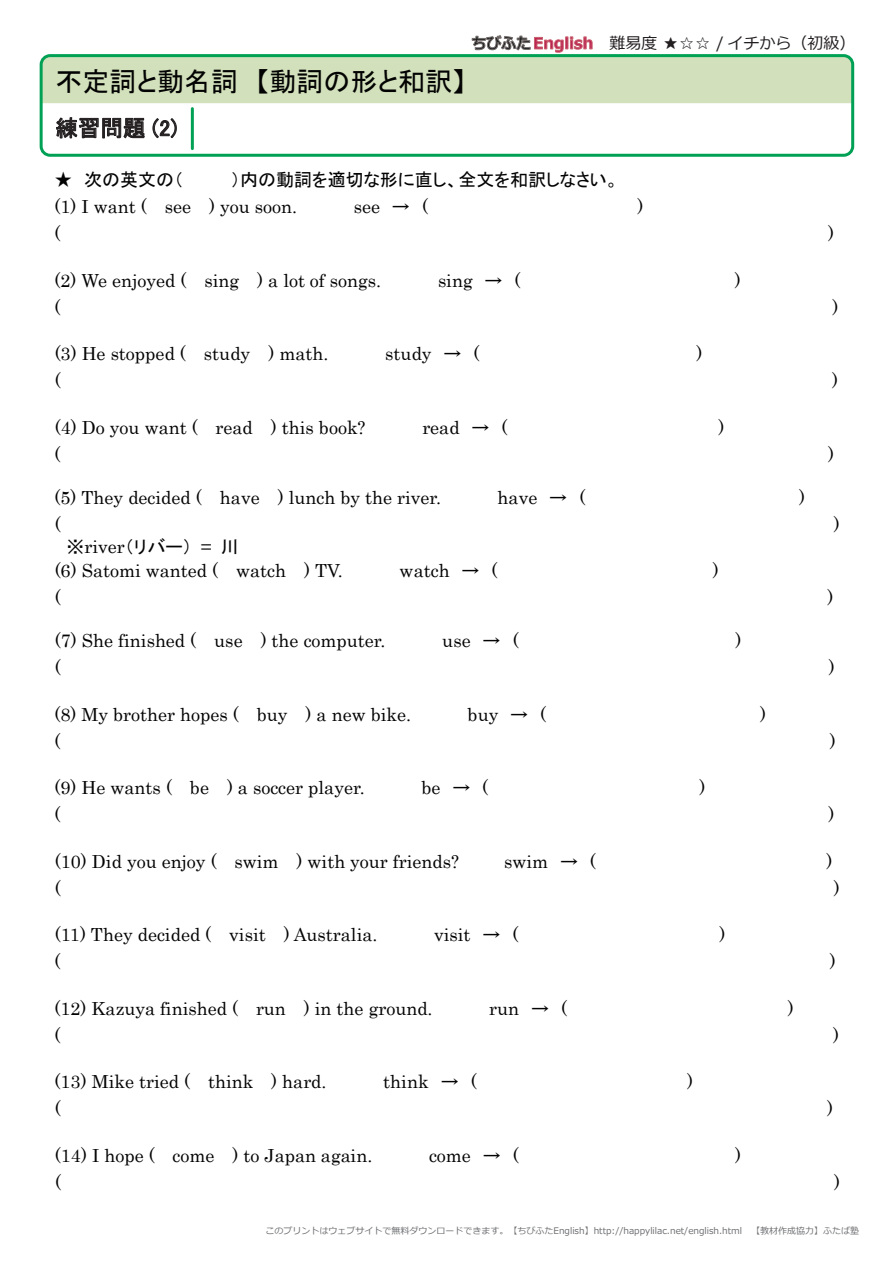
<style>
.page{position:relative;width:893px;height:1263px;background:#fff}
.page>*{position:absolute;margin:0;border:0;box-sizing:border-box;transform-origin:0 0}
.t1{font:27px "MS P Gothic";color:#030303}
.t2{font:22.5px "MS P Gothic";color:#231f20}
.t3{font:18px "Century";color:#030303}
.t4{font:18px "MS P Gothic";color:#030303}
.t5{font:16.05px "Meiryo";color:#231f20}
.t6{font:9px "Meiryo";color:#6c6d70}
.s1{font-family:"MS P Gothic"}
.s2{font-family:"Century"}
</style>
<div class="page">
<div style="left:41px;top:56px;width:812px;height:99px;background:#d2e1bb;border-radius:9px"></div>
<div style="left:40px;top:54px;width:814px;height:103px;border:3px solid #00a055;border-radius:9px"></div>
<svg style="left:41px;top:103px;width:812px;height:52px;background:#f1f6f4"></svg>
<hr style="left:191px;top:109px;width:3px;height:40px;background:#00a055">
<svg style="left:472px;top:35px;width:120px;height:17px"></svg>
<h1 class="t1" style="left:55px;top:67px;width:412px">不定詞と動名詞　【動詞の形と和訳】</h1>
<p class="t2" style="left:55px;top:117px;width:123px">練習問題 (2)</p>
<p class="t5" style="left:609px;top:32px;width:248px">難易度 ★☆☆ / イチから（初級）</p>
<p class="t4" style="left:54px;top:171px;width:130px">★ 次の英文の（</p>
<p class="t4" style="left:231px;top:171px;width:389px">）内の動詞を適切な形に直し、全文を和訳しなさい。</p>
<p class="t3" style="left:54px;top:192px;width:244px">(1) I want ( see ) you soon.</p>
<p class="t3" style="left:354px;top:192px;width:76px">see <span class="s1">→</span> (</p>
<p class="t3" style="left:638px;top:192px;width:7px">)</p>
<p class="t3" style="left:54px;top:219px;width:7px">(</p>
<p class="t3" style="left:828px;top:219px;width:7px">)</p>
<p class="t3" style="left:55px;top:265px;width:328px">(2) We enjoyed ( sing ) a lot of songs.</p>
<p class="t3" style="left:438px;top:265px;width:84px">sing <span class="s1">→</span> (</p>
<p class="t3" style="left:735px;top:265px;width:7px">)</p>
<p class="t3" style="left:55px;top:292px;width:7px">(</p>
<p class="t3" style="left:832px;top:292px;width:7px">)</p>
<p class="t3" style="left:55px;top:339px;width:275px">(3) He stopped ( study ) math.</p>
<p class="t3" style="left:385px;top:339px;width:96px">study <span class="s1">→</span> (</p>
<p class="t3" style="left:696px;top:339px;width:7px">)</p>
<p class="t3" style="left:55px;top:366px;width:7px">(</p>
<p class="t3" style="left:832px;top:366px;width:7px">)</p>
<p class="t3" style="left:55px;top:412px;width:312px">(4) Do you want ( read ) this book?</p>
<p class="t3" style="left:422px;top:412px;width:87px">read <span class="s1">→</span> (</p>
<p class="t3" style="left:718px;top:412px;width:7px">)</p>
<p class="t3" style="left:54px;top:439px;width:7px">(</p>
<p class="t3" style="left:828px;top:439px;width:7px">)</p>
<p class="t3" style="left:55px;top:482px;width:388px">(5) They decided ( have ) lunch by the river.</p>
<p class="t3" style="left:498px;top:482px;width:89px">have <span class="s1">→</span> (</p>
<p class="t3" style="left:799px;top:482px;width:7px">)</p>
<p class="t3" style="left:55px;top:509px;width:7px">(</p>
<p class="t3" style="left:834px;top:509px;width:7px">)</p>
<p class="t4" style="left:67px;top:538px;width:174px">※<span class="s2">river</span>（リバー） <span class="s2">=</span> 川</p>
<p class="t3" style="left:55px;top:556px;width:290px">(6) Satomi wanted ( watch ) TV.</p>
<p class="t3" style="left:399px;top:556px;width:99px">watch <span class="s1">→</span> (</p>
<p class="t3" style="left:713px;top:556px;width:7px">)</p>
<p class="t3" style="left:55px;top:583px;width:7px">(</p>
<p class="t3" style="left:827px;top:583px;width:7px">)</p>
<p class="t3" style="left:55px;top:626px;width:332px">(7) She finished ( use ) the computer.</p>
<p class="t3" style="left:442px;top:626px;width:78px">use <span class="s1">→</span> (</p>
<p class="t3" style="left:736px;top:626px;width:7px">)</p>
<p class="t3" style="left:55px;top:653px;width:7px">(</p>
<p class="t3" style="left:829px;top:653px;width:7px">)</p>
<p class="t3" style="left:54px;top:699px;width:358px">(8) My brother hopes ( buy ) a new bike.</p>
<p class="t3" style="left:468px;top:699px;width:80px">buy <span class="s1">→</span> (</p>
<p class="t3" style="left:760px;top:699px;width:7px">)</p>
<p class="t3" style="left:55px;top:726px;width:7px">(</p>
<p class="t3" style="left:830px;top:726px;width:7px">)</p>
<p class="t3" style="left:55px;top:773px;width:312px">(9) He wants ( be ) a soccer player.</p>
<p class="t3" style="left:421px;top:773px;width:68px">be<span class="s1">→</span>(</p>
<p class="t3" style="left:699px;top:773px;width:7px">)</p>
<p class="t3" style="left:55px;top:800px;width:7px">(</p>
<p class="t3" style="left:828px;top:800px;width:7px">)</p>
<p class="t3" style="left:55px;top:846px;width:406px">(10) Did you enjoy ( swim ) with your friends?</p>
<p class="t3" style="left:504px;top:846px;width:93px">swim <span class="s1">→</span> (</p>
<p class="t3" style="left:826px;top:846px;width:7px">)</p>
<p class="t3" style="left:55px;top:873px;width:7px">(</p>
<p class="t3" style="left:834px;top:873px;width:7px">)</p>
<p class="t3" style="left:55px;top:920px;width:324px">(11) They decided ( visit ) Australia.</p>
<p class="t3" style="left:434px;top:920px;width:86px">visit <span class="s1">→</span> (</p>
<p class="t3" style="left:719px;top:920px;width:7px">)</p>
<p class="t3" style="left:54px;top:947px;width:7px">(</p>
<p class="t3" style="left:830px;top:947px;width:7px">)</p>
<p class="t3" style="left:55px;top:993px;width:380px">(12) Kazuya finished ( run ) in the ground.</p>
<p class="t3" style="left:489px;top:993px;width:79px">run <span class="s1">→</span> (</p>
<p class="t3" style="left:788px;top:993px;width:7px">)</p>
<p class="t3" style="left:55px;top:1020px;width:7px">(</p>
<p class="t3" style="left:833px;top:1020px;width:7px">)</p>
<p class="t3" style="left:55px;top:1067px;width:273px">(13) Mike tried ( think ) hard.</p>
<p class="t3" style="left:383px;top:1067px;width:95px">think <span class="s1">→</span> (</p>
<p class="t3" style="left:687px;top:1067px;width:7px">)</p>
<p class="t3" style="left:55px;top:1094px;width:7px">(</p>
<p class="t3" style="left:827px;top:1094px;width:7px">)</p>
<p class="t3" style="left:55px;top:1140px;width:319px">(14) I hope ( come ) to Japan again.</p>
<p class="t3" style="left:429px;top:1140px;width:91px">come <span class="s1">→</span> (</p>
<p class="t3" style="left:735px;top:1140px;width:7px">)</p>
<p class="t3" style="left:55px;top:1167px;width:7px">(</p>
<p class="t3" style="left:834px;top:1167px;width:7px">)</p>
<p class="t6" style="left:265px;top:1224px;width:595px">このプリントはウェブサイトで無料ダウンロードできます。【ちびふたEnglish】http://happylilac.net/english.html　【教材作成協力】ふたば塾</p>
</div>
